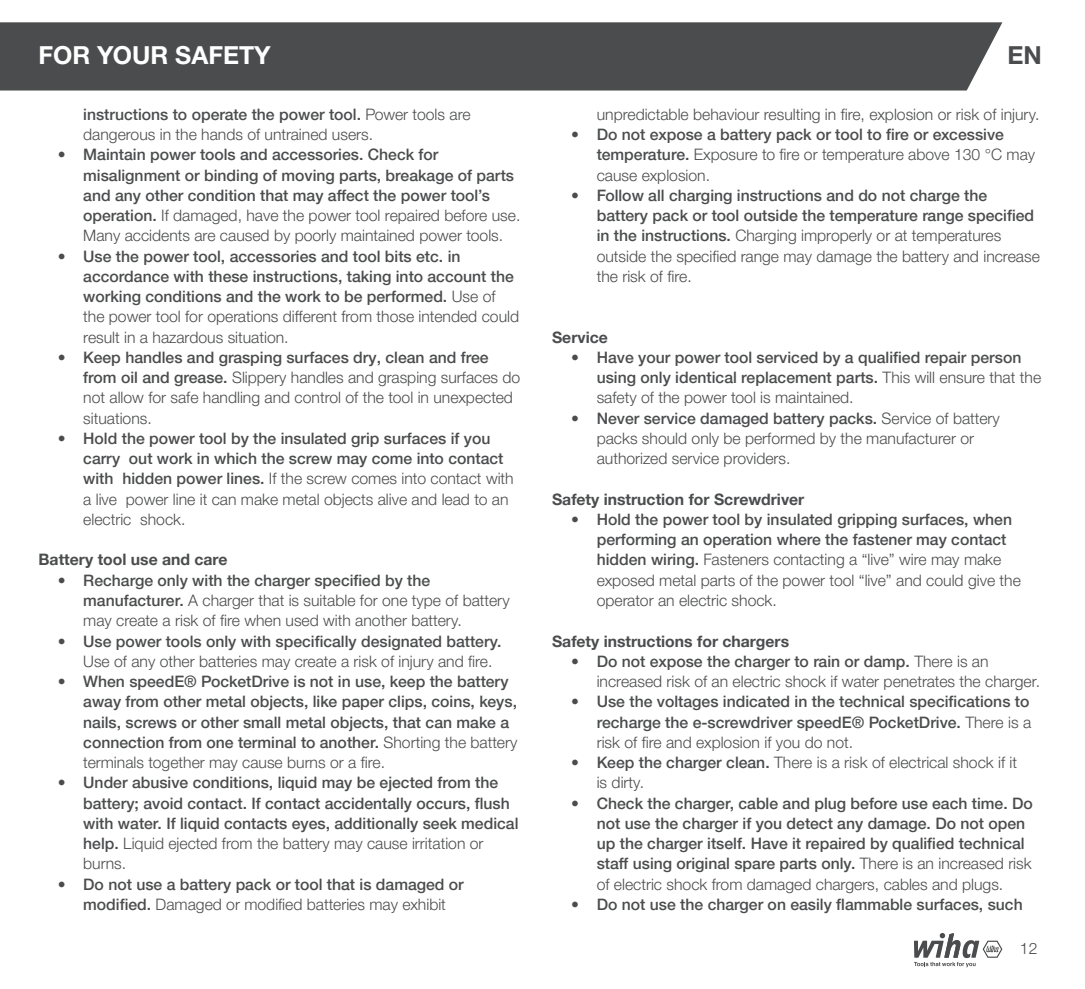
<style>
.page{position:relative;width:1085px;height:989px;background:#fff}
.page>*{position:absolute;margin:0;border:0;box-sizing:border-box;transform-origin:0 0}
.t1{font:700 24.75px "Helvetica Neue LTW1 G";color:#fff}
.t2{font:700 24.75px "Helvetica Neue LTW1 G";color:#4b4c4d}
.t3{font:500 15.75px/20.2px "Helvetica Neue LTW1 G";color:#4b4c4d}
.t4{font:300 15.75px/20.2px "Helvetica Neue LTW1 G";color:#4b4c4d}
.t5{font:700 15.75px "Helvetica Neue LTW1 G";color:#4b4c4d}
.s1{font-weight:500}
.s2{font-weight:300}
</style>
<div class="page">
<div style="left:0;top:22px;width:1002px;height:68px;background:#4b4c4d"></div>
<svg style="left:914px;top:933px;width:88px;height:34px"></svg>
<h1 class="t1" style="left:39px;top:40px;width:234px">FOR YOUR SAFETY</h1>
<p class="t4" style="left:83px;top:104px;width:389px"><span class="s1">instructions to operate the power tool.</span> Power tools are dangerous in the hands of untrained users.</p>
<p class="t3" style="left:83px;top:144px;width:438px;text-indent:-26px"><span class="s2">•</span> Maintain power tools and accessories. Check for misalignment or binding of moving parts, breakage of parts and any other condition that may affect the power tool’s operation. <span class="s2">If damaged, have the power tool repaired before use.<br>Many accidents are caused by poorly maintained power tools.</span></p>
<p class="t3" style="left:83px;top:246px;width:437px;text-indent:-26px"><span class="s2">•</span> Use the power tool, accessories and tool bits etc. in accordance with these instructions, taking into account the working conditions and the work to be performed. <span class="s2">Use of the power tool for operations different from those intended could result in a hazardous situation.</span></p>
<p class="t4" style="left:83px;top:347px;width:438px;text-indent:-26px">• <span class="s1">Keep handles and grasping surfaces dry, clean and free from oil and grease.</span> Slippery handles and grasping surfaces do not allow for safe handling and control of the tool in unexpected situations.</p>
<p class="t3" style="left:83px;top:428px;width:432px;text-indent:-26px"><span class="s2">•</span> Hold the power tool by the insulated grip surfaces if you carry out work in which the screw may come into contact with hidden power lines. <span class="s2">If the screw comes into contact with a live power line it can make metal objects alive and lead to an electric shock.</span></p>
<p class="t5" style="left:39px;top:550px;width:190px">Battery tool use and care</p>
<p class="t4" style="left:83px;top:570px;width:428px;text-indent:-26px">• <span class="s1">Recharge only with the charger specified by the manufacturer.</span> A charger that is suitable for one type of battery may create a risk of fire when used with another battery.</p>
<p class="t4" style="left:83px;top:630px;width:420px;text-indent:-26px">• <span class="s1">Use power tools only with specifically designated battery.<br></span>Use of any other batteries may create a risk of injury and fire.</p>
<p class="t3" style="left:83px;top:671px;width:435px;text-indent:-26px"><span class="s2">•</span> When speedE® PocketDrive is not in use, keep the battery away from other metal objects, like paper clips, coins, keys, nails, screws or other small metal objects, that can make a connection from one terminal to another. <span class="s2">Shorting the battery terminals together may cause burns or a fire.</span></p>
<p class="t3" style="left:83px;top:772px;width:436px;text-indent:-26px"><span class="s2">•</span> Under abusive conditions, liquid may be ejected from the battery; avoid contact. If contact accidentally occurs, flush with water. If liquid contacts eyes, additionally seek medical help. <span class="s2">Liquid ejected from the battery may cause irritation or burns.</span></p>
<p class="t3" style="left:58px;top:874px;width:407px;text-align:center"><span class="s2">•</span> Do not use a battery pack or tool that is damaged or modified. <span class="s2">Damaged or modified batteries may exhibit</span></p>
<h1 class="t2" style="left:1007px;top:40px;width:36px">EN</h1>
<p class="t4" style="left:596px;top:104px;width:444px">unpredictable behaviour resulting in fire, explosion or risk of injury.</p>
<p class="t3" style="left:596px;top:124px;width:440px;text-indent:-26px"><span class="s2">•</span> Do not expose a battery pack or tool to fire or excessive temperature. <span class="s2">Exposure to fire or temperature above 130 °C may cause explosion.</span></p>
<p class="t3" style="left:596px;top:185px;width:444px;text-indent:-26px"><span class="s2">•</span> Follow all charging instructions and do not charge the battery pack or tool outside the temperature range specified in the instructions. <span class="s2">Charging improperly or at temperatures outside the specified range may damage the battery and increase the risk of fire.</span></p>
<p class="t5" style="left:552px;top:327px;width:57px">Service</p>
<p class="t3" style="left:596px;top:347px;width:446px;text-indent:-26px"><span class="s2">•</span> Have your power tool serviced by a qualified repair person using only identical replacement parts. <span class="s2">This will ensure that the safety of the power tool is maintained.</span></p>
<p class="t4" style="left:596px;top:408px;width:404px;text-indent:-26px">• <span class="s1">Never service damaged battery packs.</span> Service of battery packs should only be performed by the manufacturer or authorized service providers.</p>
<p class="t5" style="left:552px;top:489px;width:254px">Safety instruction for Screwdriver</p>
<p class="t4" style="left:596px;top:509px;width:425px;text-indent:-26px">• <span class="s1">Hold the power tool by insulated gripping surfaces, when performing an operation where the fastener may contact hidden wiring.</span> Fasteners contacting a “live” wire may make exposed metal parts of the power tool “live” and could give the operator an electric shock.</p>
<p class="t5" style="left:552px;top:631px;width:239px">Safety instructions for chargers</p>
<p class="t4" style="left:596px;top:651px;width:445px;text-indent:-26px">• <span class="s1">Do not expose the charger to rain or damp.</span> There is an increased risk of an electric shock if water penetrates the charger.</p>
<p class="t3" style="left:596px;top:691px;width:436px;text-align:justify;text-indent:-26px"><span class="s2">•</span> Use the voltages indicated in the technical specifications to recharge the e-screwdriver speedE® PocketDrive. <span class="s2">There is a risk of fire and explosion if you do not.</span></p>
<p class="t4" style="left:596px;top:752px;width:422px;text-indent:-26px">• <span class="s1">Keep the charger clean.</span> There is a risk of electrical shock if it is dirty.</p>
<p class="t3" style="left:596px;top:793px;width:437px;text-indent:-26px"><span class="s2">•</span> Check the charger, cable and plug before use each time. Do not use the charger if you detect any damage. Do not open up the charger itself. Have it repaired by qualified technical staff using original spare parts only. <span class="s2">There is an increased risk of electric shock from damaged chargers, cables and plugs.</span></p>
<p class="t3" style="left:571px;top:894px;width:453px"><span class="s2">•</span> Do not use the charger on easily flammable surfaces, such</p>
<p class="t4" style="left:1019px;top:938px;width:19px">12</p>
</div>
